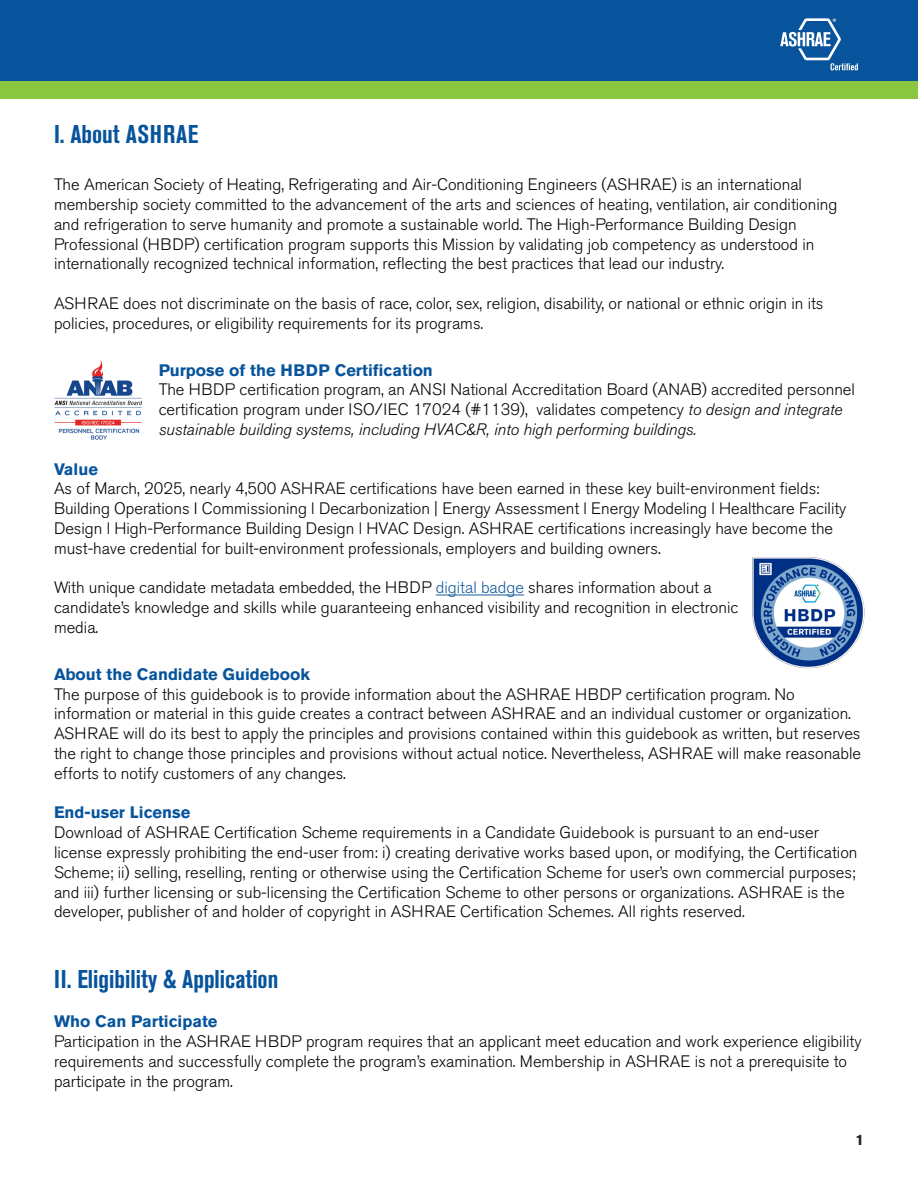
<style>
.page{position:relative;width:918px;height:1188px;background:#fff}
.page>*{position:absolute;margin:0;border:0;box-sizing:border-box;transform-origin:0 0}
.t1{font:700 condensed 25.5px "Akzidenz Grotesk BE";color:#07549c}
.t2{font:700 condensed 25.5px "Akzidenz Grotesk BE";letter-spacing:.02em;color:#07549c}
.t3{font:300 16.5px/19.8px "Akzidenz Grotesk BE";color:#040503}
.t4{font:700 16.5px "Akzidenz Grotesk BE";color:#07549c}
.t5{font:700 15px "Akzidenz Grotesk BE";color:#231f20}
.s1{font-style:italic}
.s2{color:#175d9e}
</style>
<div class="page">
<div style="left:0;top:0;width:918px;height:89px;background:#07549c"></div>
<svg style="left:780px;top:18px;width:78px;height:52px"></svg>
<div style="left:0;top:82px;width:918px;height:17px;background:#8bc640"></div>
<hr style="left:436px;top:595px;width:88px;height:1px;background:#175d9e">
<img style="left:752px;top:557px;width:112px;height:112px">
<img style="left:54px;top:360px;width:88px;height:80px">
<p class="t2" style="left:54px;top:120px;width:146px">I. About ASHRAE</p>
<p class="t3" style="left:54px;top:175px;width:785px">The American Society of Heating, Refrigerating and Air-Conditioning Engineers (ASHRAE) is an international membership society committed to the advancement of the arts and sciences of heating, ventilation, air conditioning and refrigeration to serve humanity and promote a sustainable world. The High-Performance Building Design Professional (HBDP) certification program supports this Mission by validating job competency as understood in internationally recognized technical information, reflecting the best practices that lead our industry.</p>
<p class="t3" style="left:54px;top:294px;width:771px">ASHRAE does not discriminate on the basis of race, color, sex, religion, disability, or national or ethnic origin in its policies, procedures, or eligibility requirements for its programs.</p>
<p class="t4" style="left:159px;top:360px;width:276px">Purpose of the HBDP Certification</p>
<p class="t3" style="left:159px;top:380px;width:698px">The HBDP certification program, an ANSI National Accreditation Board (ANAB) accredited personnel certification program under ISO/IEC 17024 (#1139), validates competency <span class="s1">to design and integrate sustainable building systems, including HVAC&amp;R, into high performing buildings.</span></p>
<p class="t4" style="left:54px;top:459px;width:46px">Value</p>
<p class="t3" style="left:54px;top:479px;width:794px">As of March, 2025, nearly 4,500 ASHRAE certifications have been earned in these key built-environment fields:<br>Building Operations I Commissioning l Decarbonization | Energy Assessment l Energy Modeling l Healthcare Facility Design l High-Performance Building Design l HVAC Design. ASHRAE certifications increasingly have become the must-have credential for built-environment professionals, employers and building owners.</p>
<p class="t3" style="left:54px;top:578px;width:686px">With unique candidate metadata embedded, the HBDP <span class="s2">digital badge</span> shares information about a candidate’s knowledge and skills while guaranteeing enhanced visibility and recognition in electronic media.</p>
<p class="t4" style="left:54px;top:664px;width:257px">About the Candidate Guidebook</p>
<p class="t3" style="left:54px;top:684px;width:809px">The purpose of this guidebook is to provide information about the ASHRAE HBDP certification program. No information or material in this guide creates a contract between ASHRAE and an individual customer or organization.<br>ASHRAE will do its best to apply the principles and provisions contained within this guidebook as written, but reserves the right to change those principles and provisions without actual notice. Nevertheless, ASHRAE will make reasonable efforts to notify customers of any changes.</p>
<p class="t4" style="left:54px;top:803px;width:138px">End-user License</p>
<p class="t3" style="left:54px;top:823px;width:805px">Download of ASHRAE Certification Scheme requirements in a Candidate Guidebook is pursuant to an end-user license expressly prohibiting the end-user from: i) creating derivative works based upon, or modifying, the Certification Scheme; ii) selling, reselling, renting or otherwise using the Certification Scheme for user’s own commercial purposes; and iii) further licensing or sub-licensing the Certification Scheme to other persons or organizations. ASHRAE is the developer, publisher of and holder of copyright in ASHRAE Certification Schemes. All rights reserved.</p>
<p class="t1" style="left:54px;top:964px;width:226px">II. Eligibility &amp; Application</p>
<p class="t4" style="left:54px;top:1012px;width:165px">Who Can Participate</p>
<p class="t3" style="left:54px;top:1032px;width:809px">Participation in the ASHRAE HBDP program requires that an applicant meet education and work experience eligibility requirements and successfully complete the program’s examination. Membership in ASHRAE is not a prerequisite to participate in the program.</p>
<p class="t5" style="left:856px;top:1131px;width:10px">1</p>
</div>
